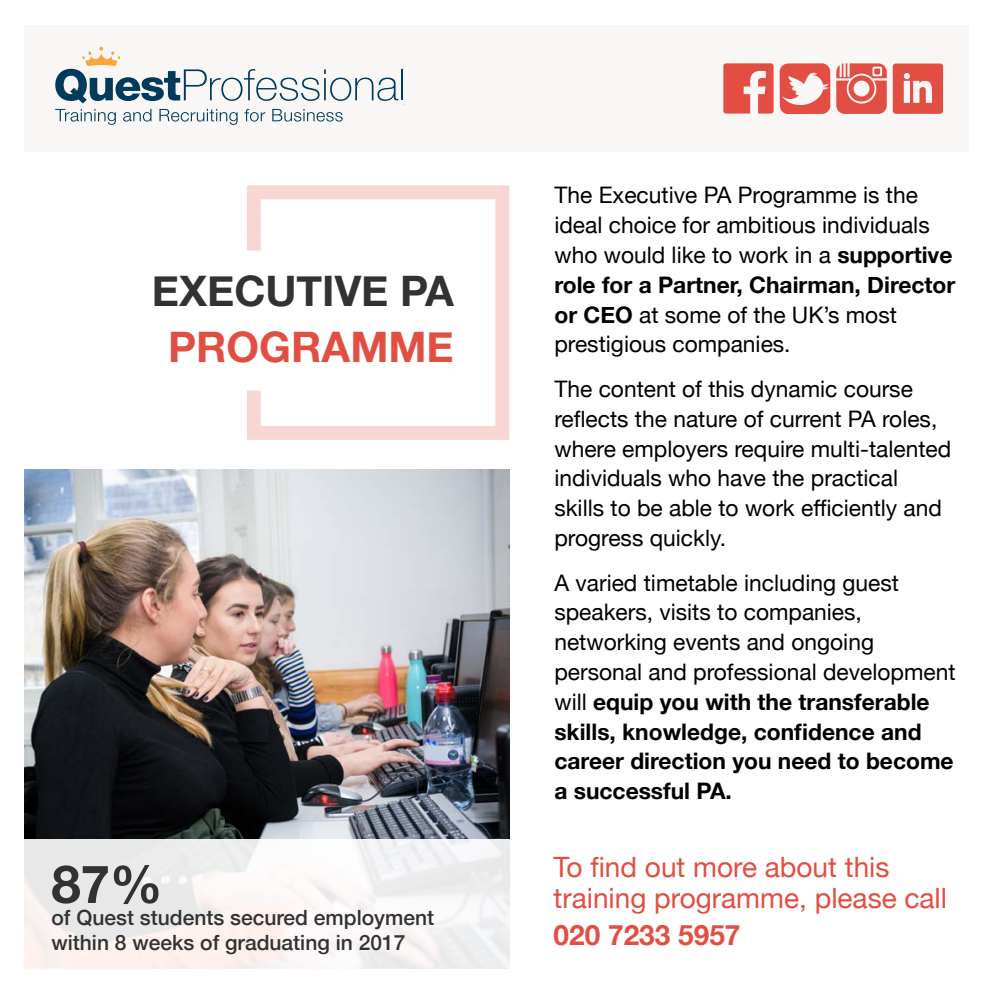
<style>
.page{position:relative;width:993px;height:993px;background:#fff}
.page>*{position:absolute;margin:0;border:0;box-sizing:border-box;transform-origin:0 0}
.t1{font:700 52.5px "Helvetica Neue";color:#323234}
.t2{font:700 42px "Helvetica Neue";color:#323234}
.t3{font:700 42px "Helvetica Neue";color:#e24e42}
.t4{font:28px/31.5px "Helvetica Neue";color:#e24e42}
.t5{font:700 28px "Helvetica Neue";color:#e24e42}
.t6{font:22.75px/29.8px "Helvetica Neue";color:#000}
.t7{font:500 21px/24.5px "Helvetica Neue";color:#323234}
.s1{font-weight:700}
</style>
<div class="page">
<svg style="left:247px;top:185px;width:263px;height:255px"></svg>
<div style="left:24px;top:25px;width:943px;height:126px;background:#f9f7f6"></div>
<svg style="left:723px;top:63px;width:50px;height:50px"></svg>
<svg style="left:779px;top:63px;width:51px;height:51px"></svg>
<svg style="left:836px;top:63px;width:50px;height:51px"></svg>
<svg style="left:892px;top:63px;width:50px;height:51px"></svg>
<svg style="left:55px;top:47px;width:349px;height:78px"></svg>
<img style="left:25px;top:469px;width:484px;height:370px">
<svg style="left:24px;top:839px;width:485px;height:130px"></svg>
<h2 class="t2" style="left:152px;top:258px;width:303px">EXECUTIVE PA</h2>
<h2 class="t3" style="left:168px;top:314px;width:287px">PROGRAMME</h2>
<h1 class="t1" style="left:51px;top:842px;width:112px">87%</h1>
<p class="t7" style="left:51px;top:903px;width:384px">of Quest students secured employment within 8 weeks of graduating in 2017</p>
<p class="t6" style="left:554px;top:182px;width:402px">The Executive PA Programme is the ideal choice for ambitious individuals who would like to work in a <span class="s1">supportive role for a Partner, Chairman, Director or CEO</span> at some of the UK’s most prestigious companies.</p>
<p class="t6" style="left:554px;top:375px;width:398px">The content of this dynamic course reflects the nature of current PA roles, where employers require multi-talented individuals who have the practical skills to be able to work efficiently and progress quickly.</p>
<p class="t6" style="left:554px;top:568px;width:402px">A varied timetable including guest speakers, visits to companies, networking events and ongoing personal and professional development will <span class="s1">equip you with the transferable skills, knowledge, confidence and career direction you need to become a successful PA.</span></p>
<p class="t4" style="left:553px;top:852px;width:395px">To find out more about this training programme, please call</p>
<p class="t5" style="left:553px;top:912px;width:188px">020 7233 5957</p>
</div>
